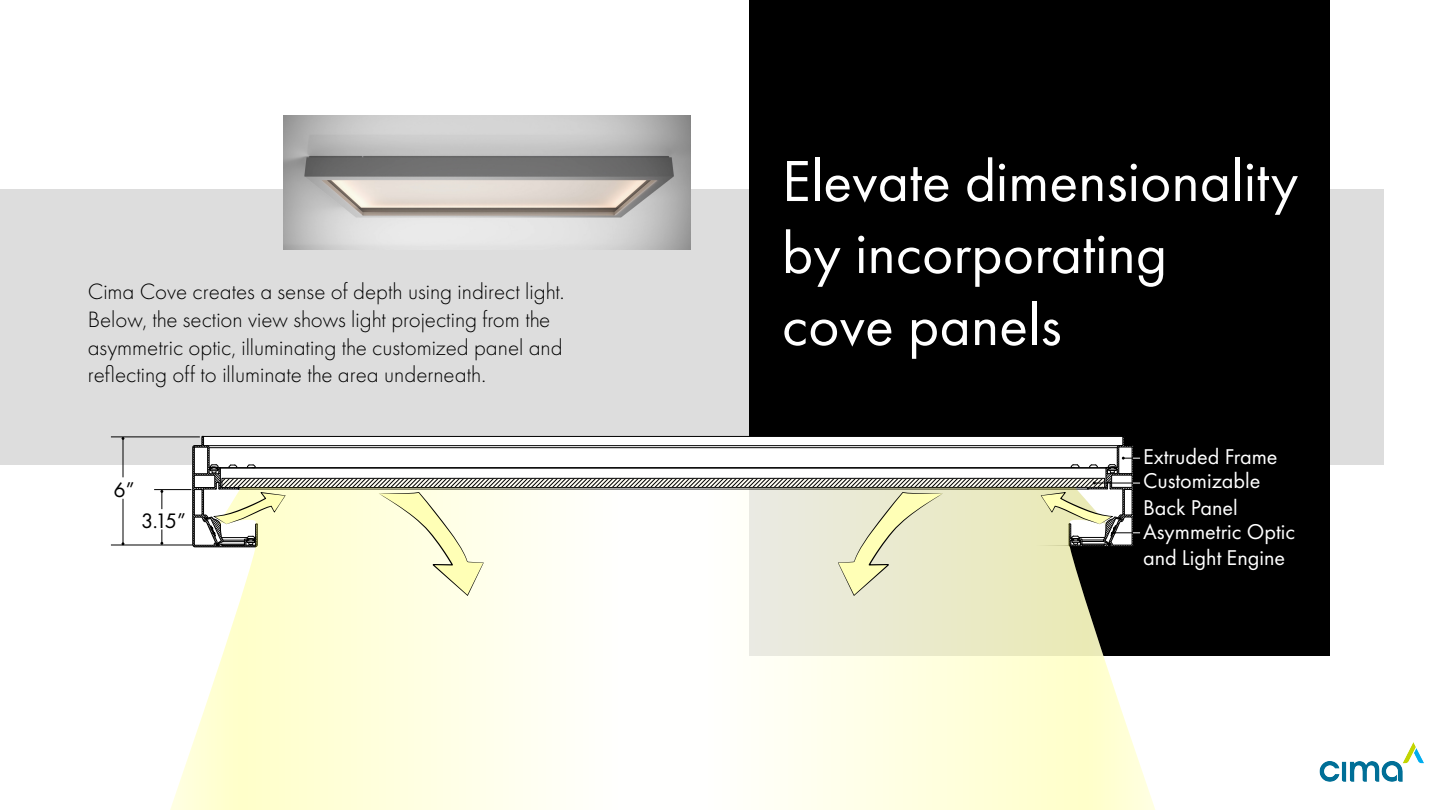
<style>
.page{position:relative;width:1440px;height:810px;background:#fff}
.page>*{position:absolute;margin:0;border:0;box-sizing:border-box;transform-origin:0 0}
.t1{font:60px/72px "Futura PT";color:#fff}
.t2{font:300 23.02px/27.7px "Futura PT";color:#000}
.t3{font:22.2px/26.7px "Futura PT";color:#fff}
.t4{font:21.67px "Futura PT";color:#000}
</style>
<div class="page">
<div style="left:0;top:189px;width:1384px;height:275px;background:#ddd"></div>
<img style="left:284px;top:115px;width:406px;height:134px">
<div style="left:749px;top:0;width:581px;height:656px;background:#000"></div>
<img style="left:1319px;top:742px;width:105px;height:40px">
<svg style="left:142px;top:489px;width:410px;height:321px"></svg>
<svg style="left:749px;top:596px;width:406px;height:214px"></svg>
<hr style="left:123px;top:438px;width:1px;height:39px;background:#000">
<hr style="left:111px;top:437px;width:89px;height:1px;background:#000">
<hr style="left:154px;top:489px;width:37px;height:1px;background:#000">
<hr style="left:111px;top:545px;width:82px;height:1px;background:#000">
<svg style="left:160px;top:490px;width:3px;height:19px"></svg>
<svg style="left:160px;top:530px;width:3px;height:15px"></svg>
<hr style="left:123px;top:499px;width:1px;height:45px;background:#000">
<svg style="left:192px;top:435px;width:948px;height:161px"></svg>
<p class="t2" style="left:88px;top:278px;width:478px">Cima Cove creates a sense of depth using indirect light.<br>Below, the section view shows light projecting from the asymmetric optic, illuminating the customized panel and reflecting off to illuminate the area underneath.</p>
<p class="t4" style="left:114px;top:477px;width:23px">6”</p>
<p class="t4" style="left:141px;top:507px;width:47px">3.15”</p>
<p class="t1" style="left:782px;top:145px;width:518px">Elevate dimensionality by incorporating</p>
<p class="t1" style="left:782px;top:289px;width:281px">cove panels</p>
<p class="t3" style="left:1143px;top:443px;width:136px">Extruded Frame</p>
<p class="t3" style="left:1143px;top:468px;width:119px">Customizable<br>Back Panel</p>
<p class="t3" style="left:1143px;top:518px;width:154px">Asymmetric Optic</p>
<p class="t3" style="left:1143px;top:545px;width:144px">and Light Engine</p>
</div>
